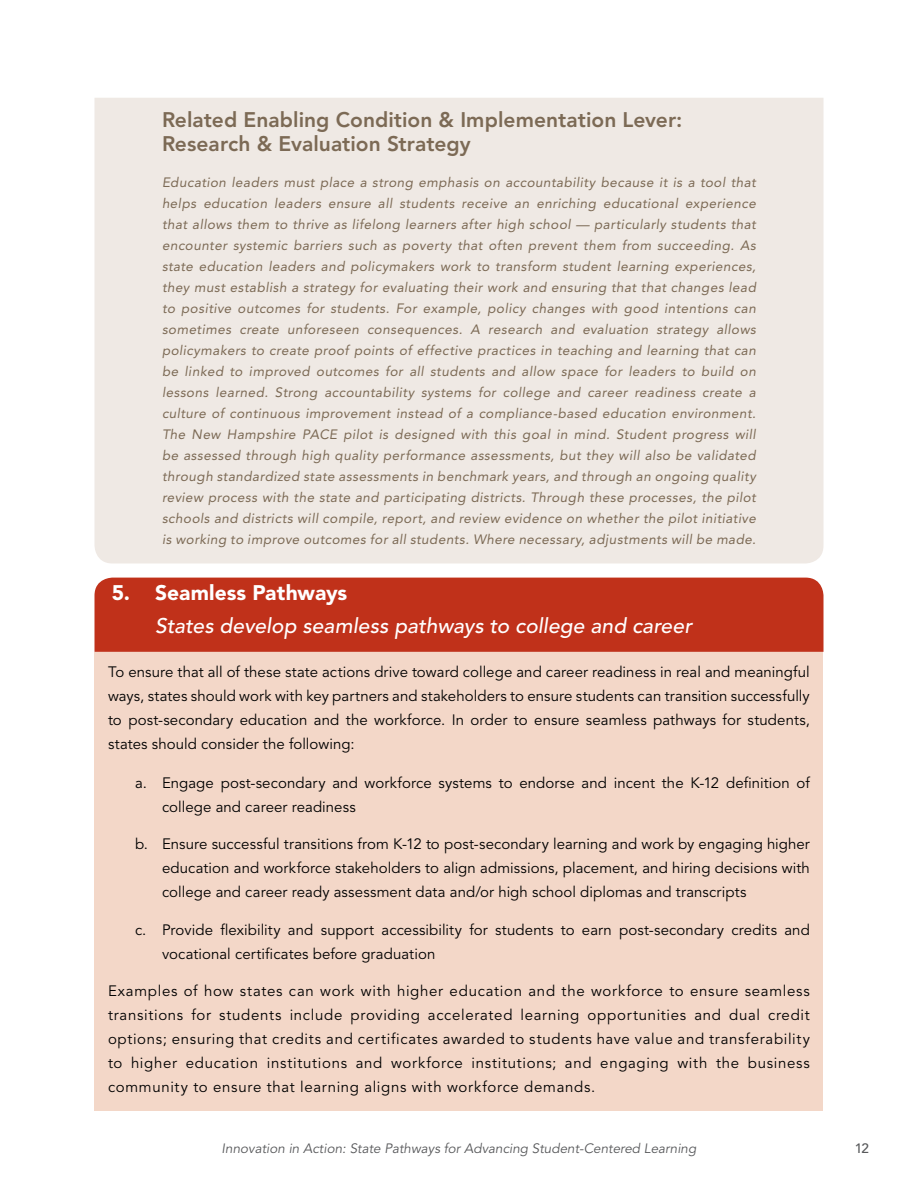
<style>
.page{position:relative;width:918px;height:1188px;background:#fff}
.page>*{position:absolute;margin:0;border:0;box-sizing:border-box;transform-origin:0 0}
.t1{font:800 21px/24px "Avenir LT Std";color:#7c6a55}
.t2{font:italic 500 21px "Avenir LT Std";letter-spacing:.005em;color:#fff}
.t3{font:900 21px "Avenir LT Std";color:#fff}
.t4{font:15px/24px "Avenir LT Std";letter-spacing:.005em;color:#000;text-align:justify}
.t5{font:italic 13.5px/21px "Avenir LT Std";letter-spacing:.035em;color:#7c6a55;text-align:justify}
.t6{font:italic 13.5px "Avenir LT Std";color:#58595b}
.t7{font:500 13.5px "Avenir LT Std";color:#58595b}
</style>
<div class="page">
<div style="left:94px;top:98px;width:730px;height:465px;background:#efe9e4"></div>
<div style="left:94px;top:578px;width:730px;height:74px;background:#c0311a"></div>
<div style="left:94px;top:652px;width:730px;height:459px;background:#f3d7c8"></div>
<h1 class="t1" style="left:162px;top:108px;width:522px">Related Enabling Condition &amp; Implementation Lever:<br>Research &amp; Evaluation Strategy</h1>
<p class="t5" style="left:162px;top:172px;width:596px">Education leaders must place a strong emphasis on accountability because it is a tool that helps education leaders ensure all students receive an enriching educational experience that allows them to thrive as lifelong learners after high school — particularly students that encounter systemic barriers such as poverty that often prevent them from succeeding. As state education leaders and policymakers work to transform student learning experiences, they must establish a strategy for evaluating their work and ensuring that that changes lead to positive outcomes for students. For example, policy changes with good intentions can sometimes create unforeseen consequences. A research and evaluation strategy allows policymakers to create proof points of effective practices in teaching and learning that can be linked to improved outcomes for all students and allow space for leaders to build on lessons learned. Strong accountability systems for college and career readiness create a culture of continuous improvement instead of a compliance-based education environment.<br>The New Hampshire PACE pilot is designed with this goal in mind. Student progress will be assessed through high quality performance assessments, but they will also be validated through standardized state assessments in benchmark years, and through an ongoing quality review process with the state and participating districts. Through these processes, the pilot schools and districts will compile, report, and review evidence on whether the pilot initiative is working to improve outcomes for all students. Where necessary, adjustments will be made.</p>
<h1 class="t3" style="left:112px;top:580px;width:237px">5. Seamless Pathways</h1>
<h1 class="t2" style="left:155px;top:614px;width:538px">States develop seamless pathways to college and career</h1>
<p class="t4" style="left:108px;top:660px;width:703px">To ensure that all of these state actions drive toward college and career readiness in real and meaningful ways, states should work with key partners and stakeholders to ensure students can transition successfully to post-secondary education and the workforce. In order to ensure seamless pathways for students, states should consider the following:</p>
<p class="t4" style="left:162px;top:771px;width:649px;text-indent:-27px">a. Engage post-secondary and workforce systems to endorse and incent the K-12 definition of college and career readiness</p>
<p class="t4" style="left:162px;top:833px;width:649px;text-indent:-27px">b. Ensure successful transitions from K-12 to post-secondary learning and work by engaging higher education and workforce stakeholders to align admissions, placement, and hiring decisions with college and career ready assessment data and/or high school diplomas and transcripts</p>
<p class="t4" style="left:162px;top:918px;width:649px;text-indent:-27px">c. Provide flexibility and support accessibility for students to earn post-secondary credits and vocational certificates before graduation</p>
<p class="t4" style="left:108px;top:980px;width:703px">Examples of how states can work with higher education and the workforce to ensure seamless transitions for students include providing accelerated learning opportunities and dual credit options; ensuring that credits and certificates awarded to students have value and transferability to higher education institutions and workforce institutions; and engaging with the business community to ensure that learning aligns with workforce demands.</p>
<p class="t6" style="left:222px;top:1141px;width:476px">Innovation in Action: State Pathways for Advancing Student-Centered Learning</p>
<p class="t7" style="left:855px;top:1141px;width:16px">12</p>
</div>
